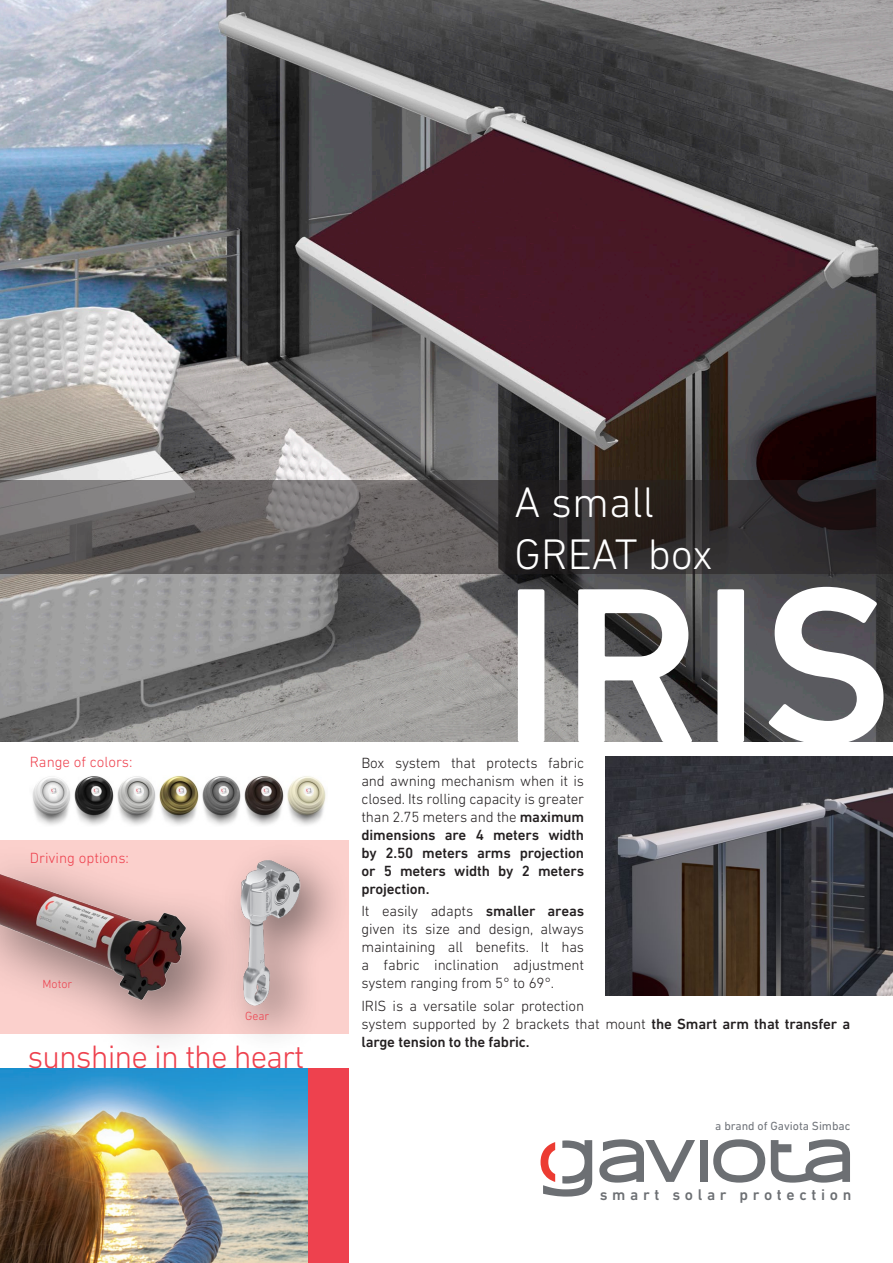
<style>
.page{position:relative;width:893px;height:1263px;background:#fff}
.page>*{position:absolute;margin:0;border:0;box-sizing:border-box;transform-origin:0 0}
.t1{font:500 225px "DIN Next LT Pro";color:#fff}
.t2{font:300 43.5px "DIN Next LT Pro";color:#fff}
.t3{font:300 33px "DIN Next LT Pro";letter-spacing:-.03em;color:#ee414e}
.t4{font:500 15.75px "DIN Next LT Pro";letter-spacing:.295em;color:#6c6f73}
.t5{font:300 15px/18px "DIN Next LT Pro";letter-spacing:-.01em;color:#231f20;text-align:justify}
.t6{font:300 15px "DIN Next LT Pro";color:#ee414e}
.t7{font:12px "DIN Next LT Pro";color:#71757b}
.t8{font:300 12px "DIN Next LT Pro";color:#ee414e}
.s1{font-weight:500}
</style>
<div class="page">
<img style="left:0;top:0;width:893px;height:741px">
<img style="left:0;top:1068px;width:308px;height:195px">
<img style="left:606px;top:757px;width:287px;height:238px">
<svg style="left:599px;top:1139px;width:96px;height:43px"></svg>
<div style="left:700px;top:1140px;width:7px;height:42px;background:#6c6f73"></div>
<svg style="left:713px;top:1139px;width:52px;height:43px"></svg>
<svg style="left:771px;top:1139px;width:79px;height:43px"></svg>
<svg style="left:541px;top:1140px;width:51px;height:56px"></svg>
<div style="left:308px;top:1068px;width:41px;height:195px;background:#ee414e"></div>
<img style="left:32px;top:776px;width:294px;height:49px">
<svg style="left:0;top:480px;width:893px;height:94px;background:#4c4949"></svg>
<div style="left:219px;top:838px;width:133px;height:218px;background:#231f20;opacity:.6"></div>
<img style="left:251px;top:856px;width:53px;height:154px">
<div style="left:0;top:843px;width:251px;height:222px;background:#231f20;opacity:.6"></div>
<img style="left:0;top:858px;width:193px;height:146px">
<p class="t6" style="left:30px;top:753px;width:104px">Range of colors:</p>
<p class="t6" style="left:30px;top:850px;width:101px">Driving options:</p>
<p class="t8" style="left:43px;top:977px;width:31px">Motor</p>
<p class="t8" style="left:245px;top:1008px;width:26px">Gear</p>
<p class="t3" style="left:28px;top:1038px;width:279px">sunshine in the heart</p>
<p class="t2" style="left:514px;top:477px;width:141px">A small</p>
<p class="t2" style="left:514px;top:529px;width:200px">GREAT box</p>
<p class="t1" style="left:501px;top:535px;width:393px">IRIS</p>
<p class="t5" style="left:361px;top:754px;width:224px">Box system that protects fabric and awning mechanism when it is closed. Its rolling capacity is greater than 2.75 meters and the <span class="s1">maximum dimensions are 4 meters width by 2.50 meters arms projection or 5 meters width by 2 meters projection.</span></p>
<p class="t5" style="left:361px;top:902px;width:224px">It easily adapts <span class="s1">smaller areas </span>given its size and design, always maintaining all benefits. It has a fabric inclination adjustment system ranging from 5° to 69°.</p>
<p class="t5" style="left:361px;top:996px;width:490px;text-align:left">IRIS is a versatile solar protection<br>system supported by 2 brackets that mount <span class="s1">the Smart arm that transfer a large tension to the fabric.</span></p>
<p class="t7" style="left:715px;top:1118px;width:137px">a brand of Gaviota Simbac</p>
<p class="t4" style="left:600px;top:1186px;width:253px">smart solar protection</p>
</div>
